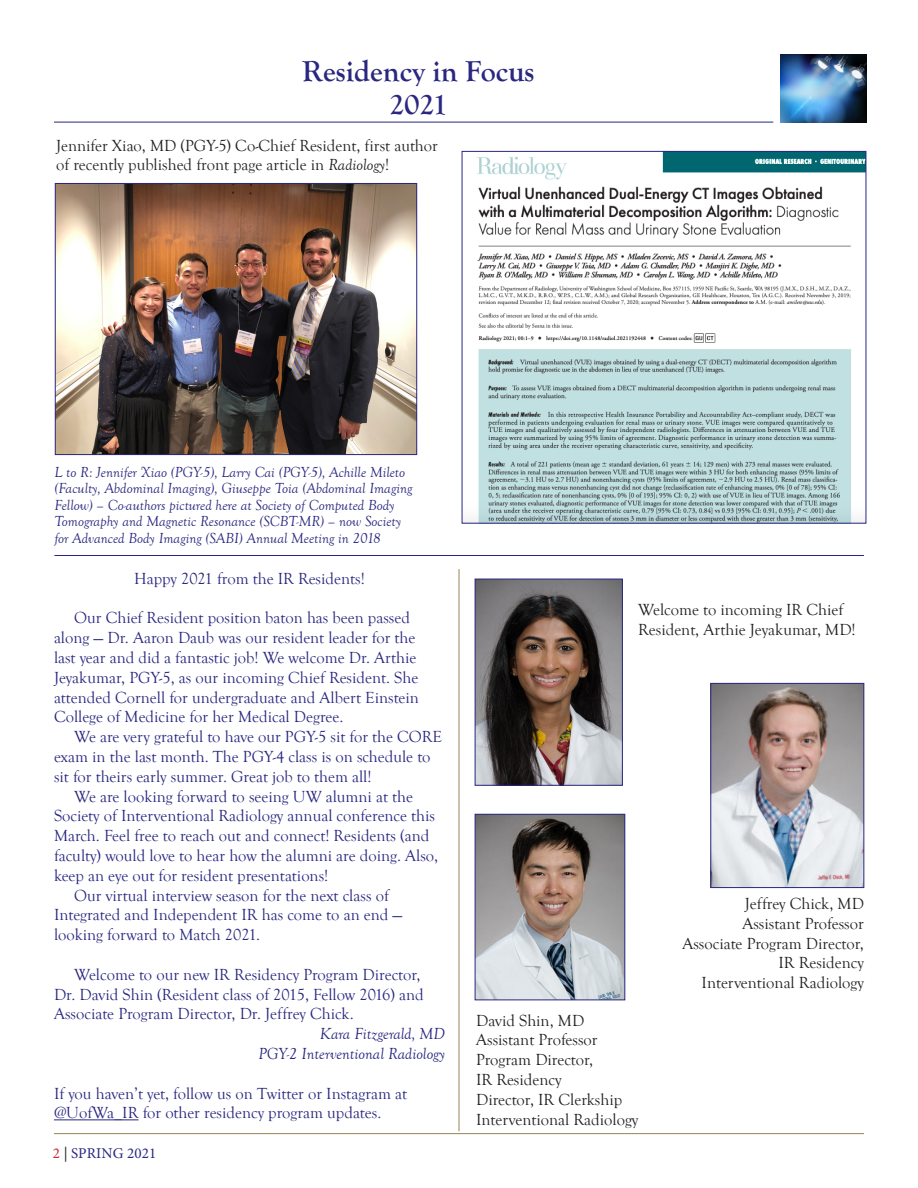
<style>
.page{position:relative;width:918px;height:1188px;background:#fff}
.page>*{position:absolute;margin:0;border:0;box-sizing:border-box;transform-origin:0 0}
.t1{font:700 30px "Goudy Old Style T";color:#292780}
.t2{font:16.5px/19.8px "Goudy Old Style T";color:#292780}
.t3{font:16.5px/19.8px "Goudy Old Style T";color:#231f20}
.t4{font:italic 16.5px "Goudy Old Style T";color:#292780}
.Paragraph_Style_1{font:italic 15px/16.5px "Goudy Old Style T";color:#292780}
.t5{font:15px "Minion Pro";letter-spacing:.01em;color:#292780}
.s1{font-style:italic}
.s2{color:#d1232a}
.s3{color:#231f20}
</style>
<div class="page">
<hr style="left:54px;top:1133px;width:810px;height:1px;background:#998455">
<hr style="left:54px;top:122px;width:719px;height:1px;background:#292780">
<hr style="left:54px;top:555px;width:810px;height:1px;background:#292780">
<hr style="left:459px;top:569px;width:1px;height:562px;background:#998455">
<img style="left:781px;top:54px;width:85px;height:68px">
<img style="left:464px;top:153px;width:400px;height:368px">
<img style="left:57px;top:185px;width:358px;height:268px">
<div style="left:55px;top:183px;width:362px;height:272px;border:1px solid #292780"></div>
<hr style="left:54px;top:1120px;width:85px;height:1px;background:#292780">
<img style="left:477px;top:581px;width:144px;height:202px">
<div style="left:475px;top:579px;width:148px;height:206px;border:1px solid #292780"></div>
<img style="left:713px;top:685px;width:149px;height:201px">
<div style="left:711px;top:683px;width:153px;height:205px;border:1px solid #292780"></div>
<img style="left:477px;top:816px;width:146px;height:182px">
<div style="left:475px;top:814px;width:150px;height:186px;border:1px solid #292780"></div>
<p class="t1" style="left:302px;top:54px;width:234px">Residency in Focus</p>
<p class="t1" style="left:389px;top:87px;width:59px">2021</p>
<p class="t3" style="left:56px;top:136px;width:383px">Jennifer Xiao, MD (PGY-5) Co-Chief Resident, first author of recently published front page article in <span class="s1">Radiology</span>!</p>
<p class="Paragraph_Style_1" style="left:54px;top:464px;width:359px">L to R: Jennifer Xiao (PGY-5), Larry Cai (PGY-5), Achille Mileto (Faculty, Abdominal Imaging), Giuseppe Toia (Abdominal Imaging Fellow) – Co-authors pictured here at Society of Computed Body Tomography and Magnetic Resonance (SCBT-MR) – now Society for Advanced Body Imaging (SABI) Annual Meeting in 2018</p>
<p class="t2" style="left:134px;top:569px;width:232px">Happy 2021 from the IR Residents!</p>
<p class="t2" style="left:54px;top:608px;width:367px;text-indent:20px">Our Chief Resident position baton has been passed along — Dr. Aaron Daub was our resident leader for the last year and did a fantastic job! We welcome Dr. Arthie Jeyakumar, PGY-5, as our incoming Chief Resident. She attended Cornell for undergraduate and Albert Einstein College of Medicine for her Medical Degree.</p>
<p class="t2" style="left:54px;top:727px;width:390px;text-indent:20px">We are very grateful to have our PGY-5 sit for the CORE exam in the last month. The PGY-4 class is on schedule to sit for theirs early summer. Great job to them all!</p>
<p class="t2" style="left:54px;top:787px;width:386px;text-indent:20px">We are looking forward to seeing UW alumni at the Society of Interventional Radiology annual conference this March. Feel free to reach out and connect! Residents (and faculty) would love to hear how the alumni are doing. Also, keep an eye out for resident presentations!</p>
<p class="t2" style="left:54px;top:886px;width:350px;text-indent:20px">Our virtual interview season for the next class of<br>Integrated and Independent IR has come to an end — looking forward to Match 2021.</p>
<p class="t2" style="left:54px;top:965px;width:371px;text-indent:20px">Welcome to our new IR Residency Program Director,<br>Dr. David Shin (Resident class of 2015, Fellow 2016) and<br>Associate Program Director, Dr. Jeffrey Chick.</p>
<p class="t4" style="left:320px;top:1025px;width:127px">Kara Fitzgerald, MD</p>
<p class="t4" style="left:258px;top:1045px;width:188px">PGY-2 Interventional Radiology</p>
<p class="t2" style="left:54px;top:1084px;width:355px">If you haven’t yet, follow us on Twitter or Instagram at</p>
<p class="t2" style="left:54px;top:1103px;width:329px">@UofWa_IR for other residency program updates.</p>
<p class="t5" style="left:53px;top:1143px;width:105px"><span class="s2">2</span> <span class="s3">|</span> SPRING 2021</p>
<p class="t3" style="left:638px;top:600px;width:219px">Welcome to incoming IR Chief<br>Resident, Arthie Jeyakumar, MD!</p>
<p class="t3" style="left:476px;top:1011px;width:110px">David Shin, MD</p>
<p class="t3" style="left:476px;top:1030px;width:123px">Assistant Professor</p>
<p class="t3" style="left:476px;top:1050px;width:119px">Program Director,</p>
<p class="t3" style="left:476px;top:1070px;width:87px">IR Residency</p>
<p class="t3" style="left:476px;top:1090px;width:148px">Director, IR Clerkship</p>
<p class="t3" style="left:476px;top:1110px;width:164px">Interventional Radiology</p>
<p class="t3" style="left:745px;top:894px;width:121px">Jeffrey Chick, MD</p>
<p class="t3" style="left:742px;top:914px;width:123px">Assistant Professor</p>
<p class="t3" style="left:682px;top:934px;width:183px">Associate Program Director,</p>
<p class="t3" style="left:778px;top:953px;width:87px">IR Residency</p>
<p class="t3" style="left:702px;top:973px;width:164px">Interventional Radiology</p>
</div>
